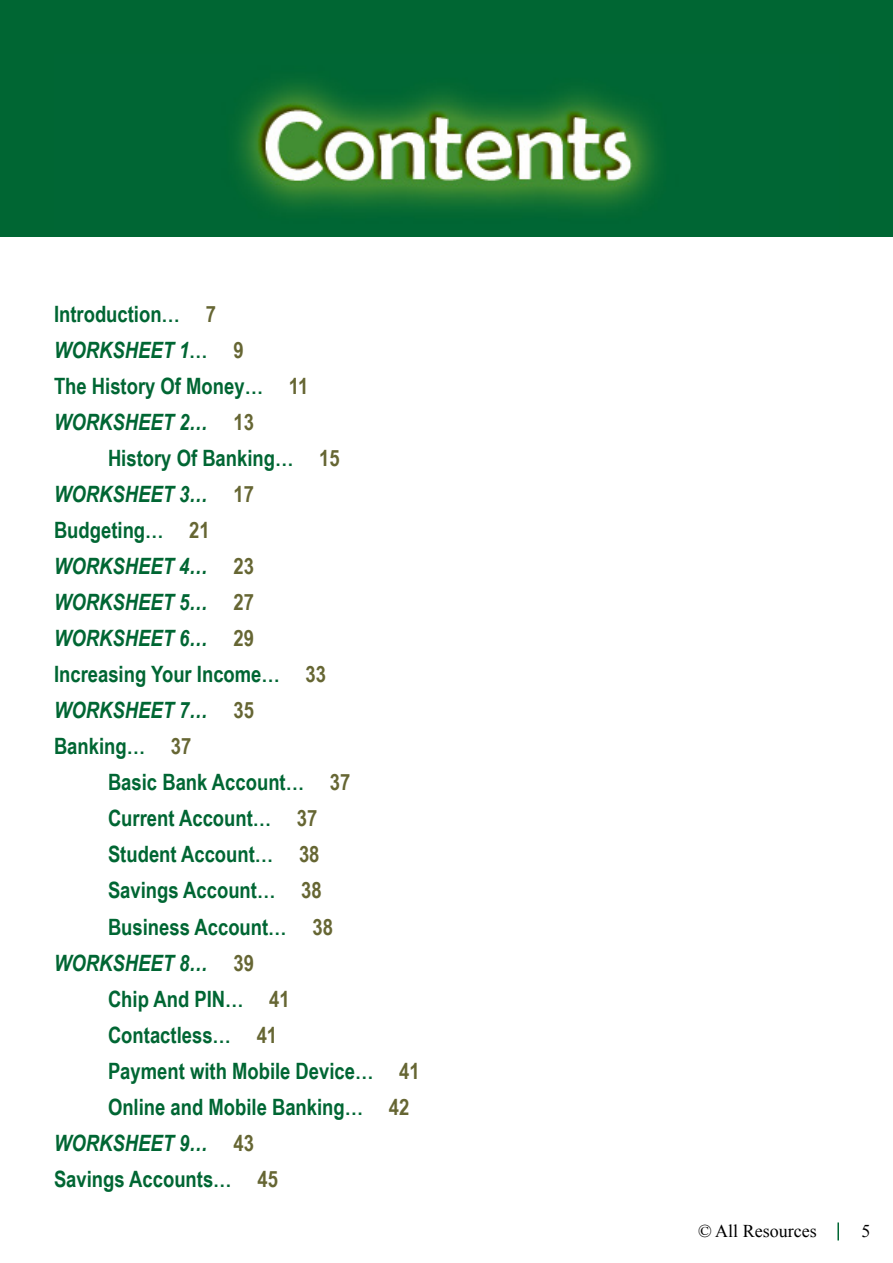
<style>
.page{position:relative;width:893px;height:1263px;background:#fff}
.page>*{position:absolute;margin:0;border:0;box-sizing:border-box;transform-origin:0 0}
.t1{font:700 22.5px/36px "Arial Narrow";color:#063}
.t2{font:italic 700 22.5px "Arial Narrow";color:#063}
.t3{font:18px "Times New Roman";color:#000}
.s1{color:#663}
.s2{font-style:italic}
.s3{font-style:normal;color:#663}
</style>
<div class="page">
<svg style="left:837px;top:1222px;width:2px;height:18px"></svg>
<div style="left:0;top:0;width:893px;height:237px;background:#063"></div>
<img style="left:54px;top:54px;width:784px;height:180px">
<p class="t1" style="left:54px;top:295px;width:256px">Introduction… <span class="s1">7<br></span><span class="s2">WORKSHEET 1</span>… <span class="s1">9<br></span>The History Of Money… <span class="s1">11<br></span><span class="s2">WORKSHEET 2…</span> <span class="s1">13</span></p>
<p class="t1" style="left:54px;top:439px;width:287px;text-indent:54px">History Of Banking… <span class="s1">15<br></span><span class="s2">WORKSHEET 3…</span> <span class="s1">17<br></span>Budgeting… <span class="s1">21<br></span><span class="s2">WORKSHEET 4…</span> <span class="s1">23<br></span><span class="s2">WORKSHEET 5…</span> <span class="s1">27<br></span><span class="s2">WORKSHEET 6…</span> <span class="s1">29<br></span>Increasing Your Income… <span class="s1">33<br></span><span class="s2">WORKSHEET 7…</span> <span class="s1">35<br></span>Banking… <span class="s1">37</span></p>
<p class="t1" style="left:108px;top:763px;width:244px">Basic Bank Account… <span class="s1">37</span></p>
<p class="t1" style="left:108px;top:799px;width:211px">Current Account… <span class="s1">37</span></p>
<p class="t1" style="left:108px;top:835px;width:213px">Student Account… <span class="s1">38</span></p>
<p class="t1" style="left:108px;top:871px;width:215px">Savings Account… <span class="s1">38</span></p>
<p class="t1" style="left:108px;top:907px;width:226px">Business Account… <span class="s1">38</span></p>
<p class="t2" style="left:54px;top:945px;width:201px">WORKSHEET 8… <span class="s3">39</span></p>
<p class="t1" style="left:108px;top:979px;width:183px">Chip And PIN… <span class="s1">41</span></p>
<p class="t1" style="left:108px;top:1015px;width:171px">Contactless… <span class="s1">41</span></p>
<p class="t1" style="left:108px;top:1051px;width:313px">Payment with Mobile Device… <span class="s1">41</span></p>
<p class="t1" style="left:108px;top:1087px;width:303px">Online and Mobile Banking… <span class="s1">42</span></p>
<p class="t2" style="left:54px;top:1125px;width:201px">WORKSHEET 9… <span class="s3">43</span></p>
<p class="t1" style="left:54px;top:1159px;width:225px">Savings Accounts… <span class="s1">45</span></p>
<p class="t3" style="left:698px;top:1218px;width:120px">© All Resources</p>
<p class="t3" style="left:861px;top:1218px;width:10px">5</p>
</div>
